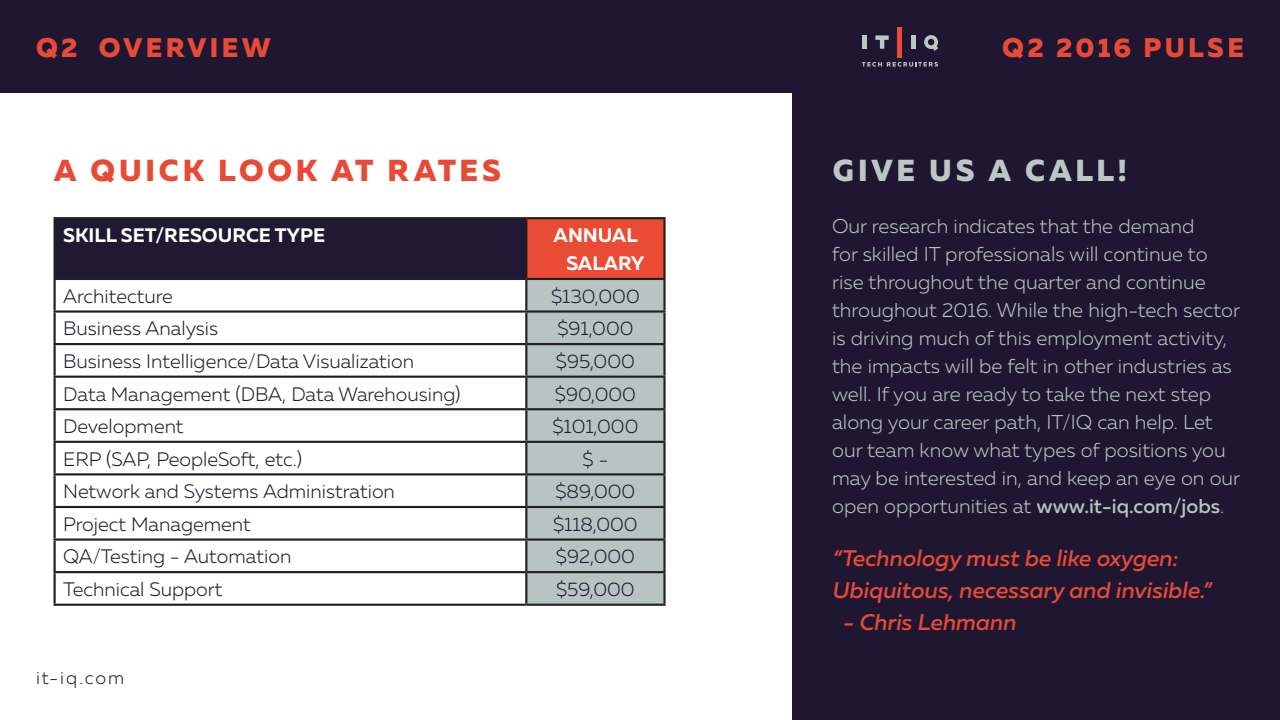
<style>
.page{position:relative;width:1280px;height:720px;background:#fff}
.page>*{position:absolute;margin:0;border:0;box-sizing:border-box;transform-origin:0 0}
.t1{font:800 30.4px "Muller";letter-spacing:.12em;color:#e84a36}
.t2{font:800 30.4px "Muller";letter-spacing:.115em;color:#bcc7c5}
.t3{font:800 26.9px "Muller";letter-spacing:.12em;color:#e84a36}
.Header_Descriptor{font:italic 500 22.6px/31.6px "Muller";color:#e84a36}
.Header_Descriptor-2{font:300 20px/28px "Muller";color:#b8c4c2}
.Bullet_points{font:300 19.5px "Muller";color:#221c34}
.Bullet_points-2{font:700 19.5px/28.2px "Muller";color:#fff}
.t4{font:300 18px "Muller";letter-spacing:.11em;color:#221c34}
.s1{font-weight:500}
</style>
<div class="page">
<div style="left:0;top:0;width:1280px;height:93px;background:#1f1732"></div>
<hr style="left:898px;top:27px;width:4px;height:31px;background:#e94b36">
<div style="left:862px;top:35px;width:5px;height:14px;background:#bcc7c5"></div>
<hr style="left:911px;top:35px;width:4px;height:14px;background:#bcc7c5">
<svg style="left:875px;top:35px;width:14px;height:14px"></svg>
<svg style="left:862px;top:62px;width:76px;height:5px"></svg>
<svg style="left:924px;top:35px;width:14px;height:16px"></svg>
<div style="left:55px;top:218px;width:471px;height:61px;background:#201933"></div>
<div style="left:526px;top:218px;width:139px;height:61px;background:#e94b35"></div>
<div style="left:527px;top:280px;width:136px;height:324px;background:#b8c4c2"></div>
<hr style="left:54px;top:217px;width:472px;height:2px;background:#231f20">
<hr style="left:54px;top:219px;width:2px;height:59px;background:#231f20">
<hr style="left:526px;top:217px;width:140px;height:2px;background:#231f20">
<hr style="left:525px;top:219px;width:2px;height:59px;background:#231f20">
<hr style="left:663px;top:219px;width:3px;height:59px;background:#231f20">
<hr style="left:54px;top:278px;width:472px;height:2px;background:#231f20">
<hr style="left:54px;top:280px;width:2px;height:30px;background:#231f20">
<hr style="left:526px;top:278px;width:140px;height:2px;background:#231f20">
<hr style="left:525px;top:280px;width:2px;height:30px;background:#231f20">
<hr style="left:663px;top:280px;width:3px;height:30px;background:#231f20">
<hr style="left:54px;top:310px;width:472px;height:3px;background:#231f20">
<hr style="left:54px;top:313px;width:2px;height:30px;background:#231f20">
<hr style="left:526px;top:310px;width:140px;height:3px;background:#231f20">
<hr style="left:525px;top:313px;width:2px;height:30px;background:#231f20">
<hr style="left:663px;top:313px;width:3px;height:30px;background:#231f20">
<hr style="left:54px;top:343px;width:472px;height:2px;background:#231f20">
<hr style="left:54px;top:345px;width:2px;height:31px;background:#231f20">
<hr style="left:526px;top:343px;width:140px;height:2px;background:#231f20">
<hr style="left:525px;top:345px;width:2px;height:31px;background:#231f20">
<hr style="left:663px;top:345px;width:3px;height:31px;background:#231f20">
<hr style="left:54px;top:376px;width:472px;height:2px;background:#231f20">
<hr style="left:54px;top:378px;width:2px;height:30px;background:#231f20">
<hr style="left:526px;top:376px;width:140px;height:2px;background:#231f20">
<hr style="left:525px;top:378px;width:2px;height:30px;background:#231f20">
<hr style="left:663px;top:378px;width:3px;height:30px;background:#231f20">
<hr style="left:54px;top:408px;width:472px;height:2px;background:#231f20">
<hr style="left:54px;top:410px;width:2px;height:31px;background:#231f20">
<hr style="left:526px;top:408px;width:140px;height:2px;background:#231f20">
<hr style="left:525px;top:410px;width:2px;height:31px;background:#231f20">
<hr style="left:663px;top:410px;width:3px;height:31px;background:#231f20">
<hr style="left:54px;top:441px;width:472px;height:2px;background:#231f20">
<hr style="left:54px;top:443px;width:2px;height:30px;background:#231f20">
<hr style="left:526px;top:441px;width:140px;height:2px;background:#231f20">
<hr style="left:525px;top:443px;width:2px;height:30px;background:#231f20">
<hr style="left:663px;top:443px;width:3px;height:30px;background:#231f20">
<hr style="left:54px;top:473px;width:472px;height:2px;background:#231f20">
<hr style="left:54px;top:475px;width:2px;height:31px;background:#231f20">
<hr style="left:526px;top:473px;width:140px;height:2px;background:#231f20">
<hr style="left:525px;top:475px;width:2px;height:31px;background:#231f20">
<hr style="left:663px;top:475px;width:3px;height:31px;background:#231f20">
<hr style="left:54px;top:506px;width:472px;height:2px;background:#231f20">
<hr style="left:54px;top:508px;width:2px;height:30px;background:#231f20">
<hr style="left:526px;top:506px;width:140px;height:2px;background:#231f20">
<hr style="left:525px;top:508px;width:2px;height:30px;background:#231f20">
<hr style="left:663px;top:508px;width:3px;height:30px;background:#231f20">
<hr style="left:54px;top:538px;width:472px;height:3px;background:#231f20">
<hr style="left:54px;top:541px;width:2px;height:30px;background:#231f20">
<hr style="left:526px;top:538px;width:140px;height:3px;background:#231f20">
<hr style="left:525px;top:541px;width:2px;height:30px;background:#231f20">
<hr style="left:663px;top:541px;width:3px;height:30px;background:#231f20">
<hr style="left:54px;top:571px;width:472px;height:2px;background:#231f20">
<hr style="left:54px;top:573px;width:2px;height:31px;background:#231f20">
<hr style="left:526px;top:571px;width:140px;height:2px;background:#231f20">
<hr style="left:525px;top:573px;width:2px;height:31px;background:#231f20">
<hr style="left:663px;top:573px;width:3px;height:31px;background:#231f20">
<hr style="left:54px;top:604px;width:472px;height:2px;background:#231f20">
<hr style="left:526px;top:604px;width:140px;height:2px;background:#231f20">
<div style="left:792px;top:85px;width:488px;height:635px;background:#1f1732"></div>
<p class="t3" style="left:36px;top:31px;width:236px">Q2 OVERVIEW</p>
<p class="t3" style="left:1002px;top:31px;width:243px">Q2 2016 PULSE</p>
<p class="t1" style="left:54px;top:151px;width:449px">A QUICK LOOK AT RATES</p>
<p class="Bullet_points-2" style="left:63px;top:221px;width:264px">SKILL SET/RESOURCE TYPE</p>
<p class="Bullet_points-2" style="left:566px;top:221px;width:80px;text-indent:-13px">ANNUAL<br>SALARY</p>
<p class="Bullet_points" style="left:63px;top:284px;width:111px">Architecture</p>
<p class="Bullet_points" style="left:551px;top:284px;width:90px">$130,000</p>
<p class="Bullet_points" style="left:63px;top:317px;width:156px">Business Analysis</p>
<p class="Bullet_points" style="left:557px;top:317px;width:78px">$91,000</p>
<p class="Bullet_points" style="left:63px;top:350px;width:352px">Business Intelligence/Data Visualization</p>
<p class="Bullet_points" style="left:556px;top:350px;width:80px">$95,000</p>
<p class="Bullet_points" style="left:63px;top:382px;width:399px">Data Management (DBA, Data Warehousing)</p>
<p class="Bullet_points" style="left:555px;top:382px;width:83px">$90,000</p>
<p class="Bullet_points" style="left:63px;top:415px;width:122px">Development</p>
<p class="Bullet_points" style="left:552px;top:415px;width:88px">$101,000</p>
<p class="Bullet_points" style="left:63px;top:447px;width:240px">ERP (SAP, PeopleSoft, etc.)</p>
<p class="Bullet_points" style="left:583px;top:447px;width:27px">$ -</p>
<p class="Bullet_points" style="left:63px;top:480px;width:333px">Network and Systems Administration</p>
<p class="Bullet_points" style="left:555px;top:480px;width:81px">$89,000</p>
<p class="Bullet_points" style="left:63px;top:512px;width:189px">Project Management</p>
<p class="Bullet_points" style="left:553px;top:512px;width:86px">$118,000</p>
<p class="Bullet_points" style="left:63px;top:545px;width:230px">QA/Testing - Automation</p>
<p class="Bullet_points" style="left:556px;top:545px;width:81px">$92,000</p>
<p class="Bullet_points" style="left:63px;top:578px;width:161px">Technical Support</p>
<p class="Bullet_points" style="left:556px;top:578px;width:80px">$59,000</p>
<p class="t4" style="left:36px;top:667px;width:90px">it-iq.com</p>
<p class="t2" style="left:833px;top:151px;width:295px">GIVE US A CALL!</p>
<p class="Header_Descriptor-2" style="left:832px;top:212px;width:410px">Our research indicates that the demand<br>for skilled IT professionals will continue to rise throughout the quarter and continue throughout 2016. While the high-tech sector is driving much of this employment activity, the impacts will be felt in other industries as well. If you are ready to take the next step along your career path, IT/IQ can help. Let our team know what types of positions you may be interested in, and keep an eye on our open opportunities at <span class="s1">www.it-iq.com/jobs</span>.</p>
<p class="Header_Descriptor" style="left:833px;top:542px;width:381px">“Technology must be like oxygen:<br>Ubiquitous, necessary and invisible.”</p>
<p class="Header_Descriptor" style="left:844px;top:606px;width:175px">- Chris Lehmann</p>
</div>
